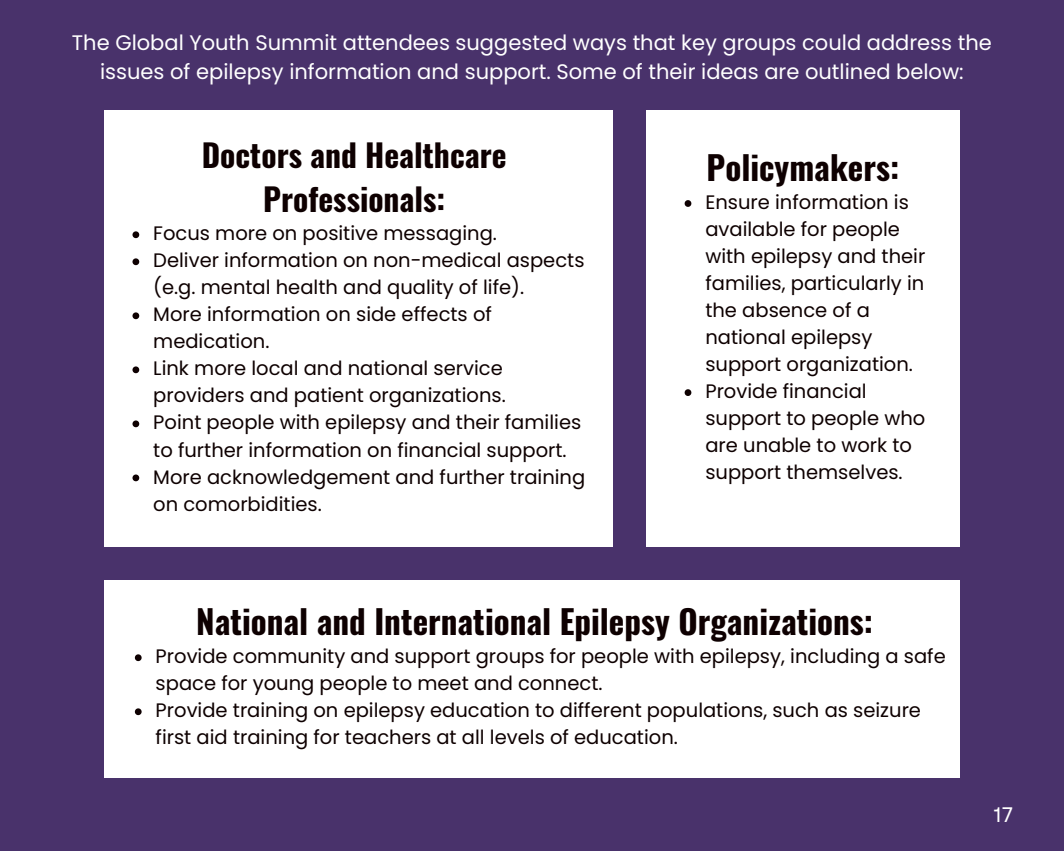
<style>
.page{position:relative;width:1064px;height:851px;background:#fff}
.page>*{position:absolute;margin:0;border:0;box-sizing:border-box;transform-origin:0 0}
.t1{font:700 33px "Oswald";color:#0e0001}
.t2{font:700 31.5px/43.8px "Oswald";color:#0e0001;text-align:center}
.t3{font:21px/29.2px "Poppins";color:#fff;text-align:center}
.t4{font:21px "Garet";color:#fff}
.t5{font:19.5px/27px "Poppins";color:#0e0001}
</style>
<div class="page">
<div style="left:0;top:0;width:1063px;height:850px;background:#49326b"></div>
<div style="left:104px;top:110px;width:508px;height:437px;background:#fff"></div>
<svg style="left:132px;top:231px;width:7px;height:7px"></svg>
<svg style="left:132px;top:258px;width:7px;height:7px"></svg>
<svg style="left:132px;top:312px;width:7px;height:7px"></svg>
<svg style="left:132px;top:366px;width:7px;height:7px"></svg>
<svg style="left:132px;top:420px;width:7px;height:7px"></svg>
<svg style="left:132px;top:474px;width:7px;height:7px"></svg>
<div style="left:104px;top:580px;width:855px;height:197px;background:#fff"></div>
<svg style="left:135px;top:654px;width:7px;height:7px"></svg>
<svg style="left:135px;top:708px;width:7px;height:7px"></svg>
<div style="left:646px;top:110px;width:312px;height:437px;background:#fff"></div>
<svg style="left:684px;top:200px;width:7px;height:7px"></svg>
<svg style="left:684px;top:389px;width:7px;height:7px"></svg>
<p class="t3" style="left:72px;top:28px;width:921px">The Global Youth Summit attendees suggested ways that key groups could address the issues of epilepsy information and support. Some of their ideas are outlined below:</p>
<h2 class="t2" style="left:202px;top:132px;width:306px">Doctors and Healthcare<br>Professionals:</h2>
<p class="t5" style="left:153px;top:220px;width:433px">Focus more on positive messaging.<br>Deliver information on non-medical aspects (e.g. mental health and quality of life).<br>More information on side effects of medication.<br>Link more local and national service providers and patient organizations.<br>Point people with epilepsy and their families to further information on financial support.<br>More acknowledgement and further training on comorbidities.</p>
<h1 class="t1" style="left:706px;top:142px;width:194px">Policymakers:</h1>
<p class="t5" style="left:705px;top:189px;width:221px">Ensure information is available for people with epilepsy and their families, particularly in the absence of a national epilepsy support organization.<br>Provide financial support to people who are unable to work to support themselves.</p>
<h1 class="t1" style="left:196px;top:595px;width:678px">National and International Epilepsy Organizations:</h1>
<p class="t5" style="left:156px;top:643px;width:791px">Provide community and support groups for people with epilepsy, including a safe space for young people to meet and connect.<br>Provide training on epilepsy education to different populations, such as seizure first aid training for teachers at all levels of education.</p>
<p class="t4" style="left:993px;top:799px;width:21px">17</p>
</div>
